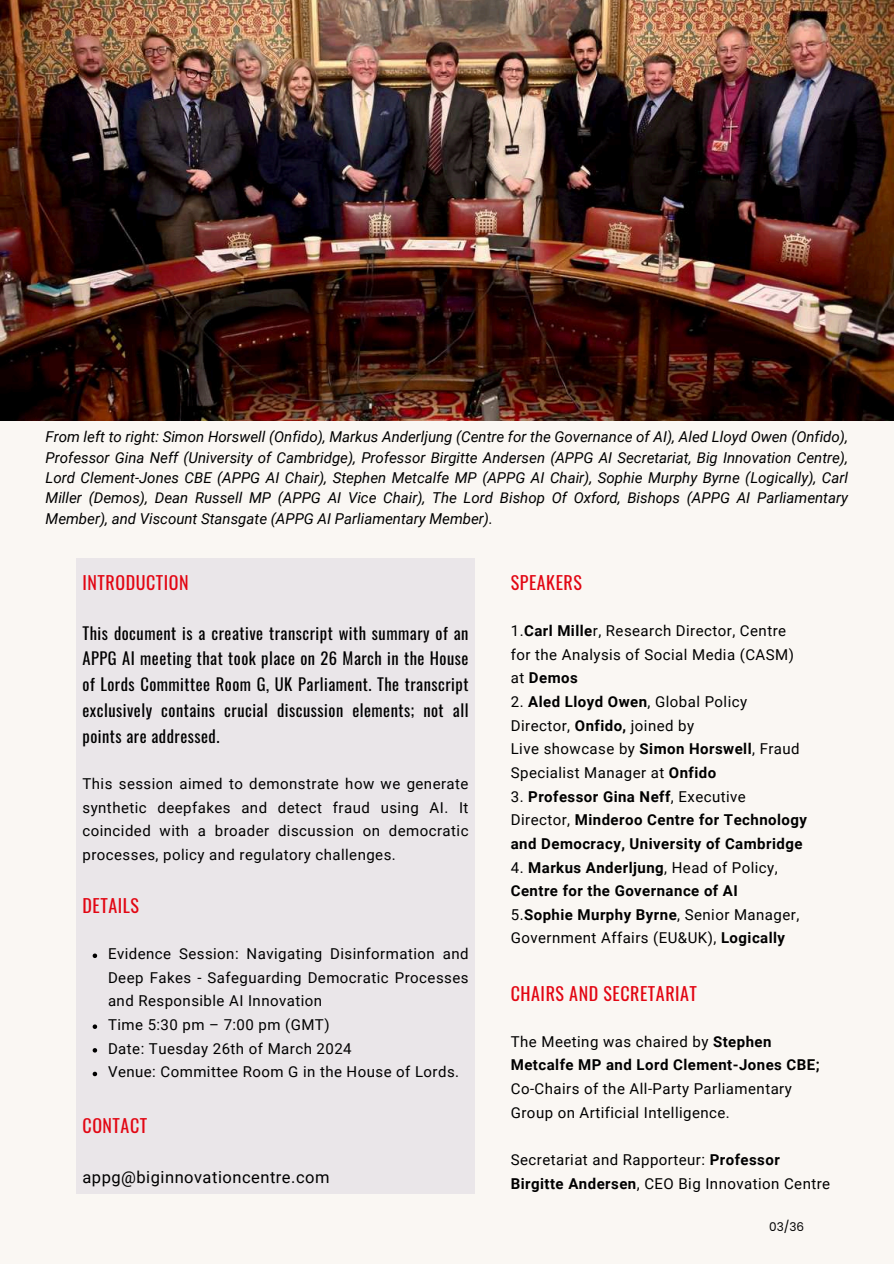
<style>
.page{position:relative;width:894px;height:1264px;background:#fff}
.page>*{position:absolute;margin:0;border:0;box-sizing:border-box;transform-origin:0 0}
.t1{font:18px "Oswald";letter-spacing:.03em;color:#e20613}
.t2{font:16.5px/25.8px "Oswald";letter-spacing:.03em;color:#000;text-align:justify}
.t3{font:16.5px "Roboto";letter-spacing:.03em;color:#000}
.t4{font:15px/23.7px "Roboto";letter-spacing:.03em;color:#000}
.t5{font:italic 15px/20.2px "Roboto";color:#000;text-align:justify}
.t6{font:700 15px/23.7px "Roboto";letter-spacing:.03em;color:#000}
.t7{font:12px "Poppins";color:#000}
.s1{font-weight:700}
.s2{font-weight:400}
</style>
<div class="page">
<div style="left:0;top:0;width:893px;height:1263px;background:#faf7f3"></div>
<img style="left:0;top:0;width:893px;height:421px">
<div style="left:77px;top:558px;width:398px;height:635px;background:#eae6e9"></div>
<svg style="left:93px;top:953px;width:4px;height:5px"></svg>
<svg style="left:93px;top:1024px;width:4px;height:4px"></svg>
<svg style="left:93px;top:1048px;width:4px;height:4px"></svg>
<svg style="left:93px;top:1071px;width:4px;height:5px"></svg>
<p class="t5" style="left:46px;top:426px;width:803px">From left to right: Sim on Horswell (Onfido), Mar kus Anderljung (Centre for the Governance of AI), Aled Lloyd Owen (Onfido), Professor Gin a Neff (University of Cambridge), Professor Birgitte Andersen (APPG AI Secretariat, Big Innovation Centre), Lord Clement-Jones CBE (APPG AI Chair), Stephen Metcalfe MP (APPG AI Chair), Soph ie Murphy Byrne (Logically), Ca rl Miller (Demos), Dean Russell MP (APPG AI Vice Chair), The Lord Bishop Of Oxford, Bishops (APPG AI Parliamentary Member), and Viscount Stansgate (APPG AI Parliamentary Member).</p>
<p class="t1" style="left:82px;top:566px;width:108px">INTRODUCTION</p>
<p class="t2" style="left:82px;top:618px;width:387px">This document is a creative transcript with summary of an APPG AI meeting that took place on 26 March in the House of Lords Committee Room G, UK Parliament. The transcript exclusively contains crucial discussion elements; not all points are addressed.</p>
<p class="t4" style="left:82px;top:771px;width:387px;text-align:justify">This session aimed to demonstrate how we generate synthetic deepfakes and detect fraud using AI. It coincided with a broader discussion on democratic processes, policy and regulatory challenges.</p>
<p class="t1" style="left:82px;top:889px;width:58px">DETAILS</p>
<p class="t4" style="left:108px;top:941px;width:362px">Evidence Session: Navigating Disinformation and Deep Fakes - Safeguarding Democratic Processes and Responsible AI Innovation<br>Time 5:30 pm – 7:00 pm (GMT)<br>Date: Tuesday 26th of March 2024<br>Venue: Committee Room G in the House of Lords.</p>
<p class="t1" style="left:82px;top:1109px;width:66px">CONTACT</p>
<p class="t3" style="left:82px;top:1165px;width:248px">appg@biginnovationcentre.com</p>
<p class="t1" style="left:510px;top:566px;width:73px">SPEAKERS</p>
<p class="t4" style="left:510px;top:618px;width:284px">1.<span class="s1">Carl Mille</span>r, Research Director, Centre for the Analysis of Social Media (CASM) at <span class="s1">Demos</span></p>
<p class="t4" style="left:510px;top:689px;width:290px">2. <span class="s1">Aled Lloyd Owen</span>, Global Policy<br>Director, <span class="s1">Onfido,</span> joined by<br>Live showcase by <span class="s1">Simon Horswell</span>, Fraud<br>Specialist Manager at <span class="s1">Onfido</span></p>
<p class="t6" style="left:510px;top:783px;width:298px"><span class="s2">3.</span> Professor Gina Neff<span class="s2">, Executive<br>Director,</span> Minderoo Centre for Technology and Democracy, University of Cambridge</p>
<p class="t6" style="left:510px;top:854px;width:290px"><span class="s2">4.</span> Markus Anderljung<span class="s2">, Head of Policy, </span>Centre for the Governance of AI <span class="s2">5.</span>Sophie Murphy Byrne<span class="s2">, Senior Manager, Government Affairs (EU&amp;UK),</span> Logically</p>
<p class="t1" style="left:510px;top:977px;width:188px">CHAIRS AND SECRETARIAT</p>
<p class="t6" style="left:510px;top:1028px;width:310px"><span class="s2">The Meeting was chaired by</span> Stephen<br>Metcalfe MP an d Lord Clement-Jones CBE;</p>
<p class="t4" style="left:510px;top:1076px;width:282px">Co-Chairs of the All-Party Parliamentary<br>Group on Artificial Intelligence.</p>
<p class="t4" style="left:510px;top:1147px;width:321px">Secretariat and Rapporteur: <span class="s1">Professor<br>Birgitte Andersen</span>, CEO Big Innovation Centre</p>
<p class="t7" style="left:769px;top:1219px;width:37px">03/36</p>
</div>
